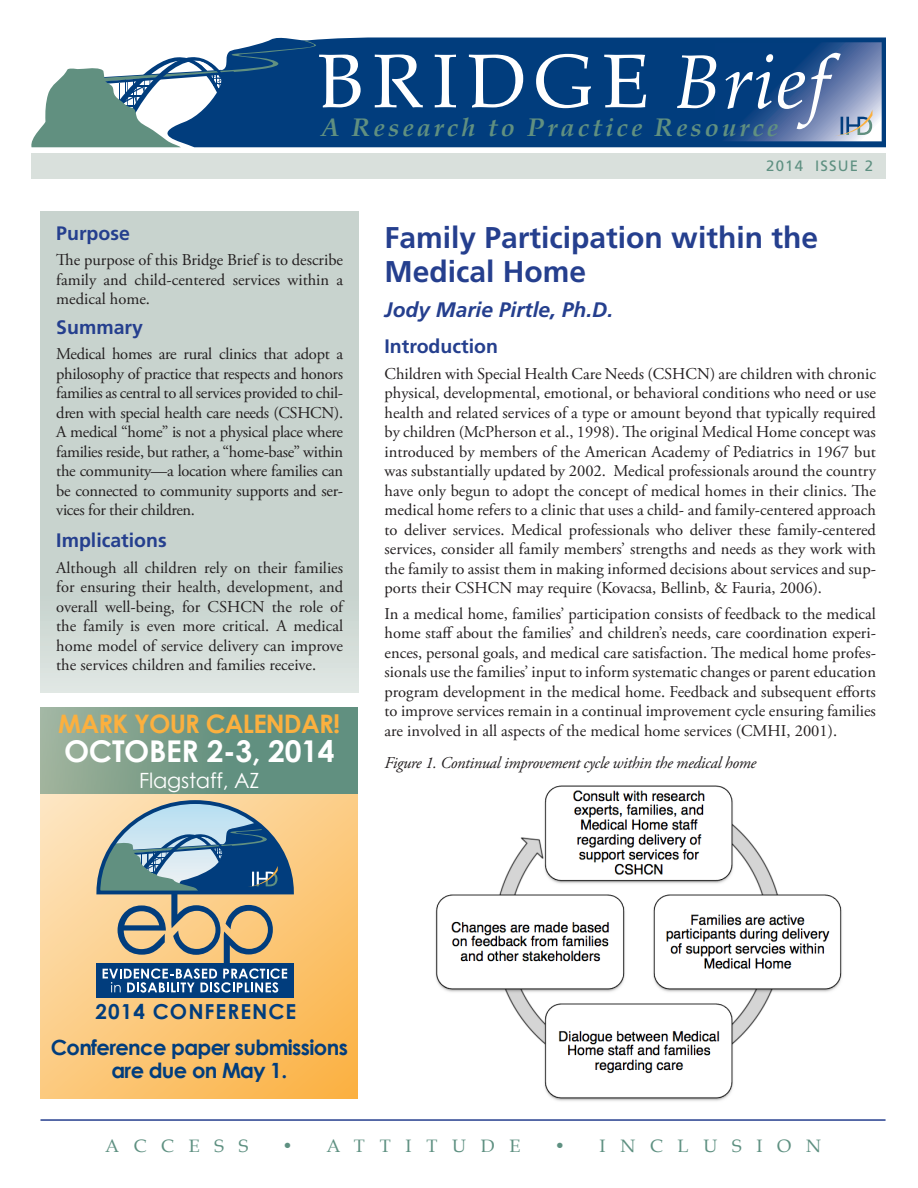
<style>
.page{position:relative;width:918px;height:1188px;background:#fff}
.page>*{position:absolute;margin:0;border:0;box-sizing:border-box;transform-origin:0 0}
.t1{font:76.05px "Book Antiqua";letter-spacing:.12em;color:#fff}
.t2{font:700 30px/34.8px "Frutiger LT Std";color:#253f8e}
.t3{font:700 30px "Century Gothic";letter-spacing:-.01em;color:#fff}
.t4{font:italic 700 25.5px "Book Antiqua";letter-spacing:.12em;color:#619080}
.t5{font:700 25.5px "Century Gothic";letter-spacing:-.03em;color:#fbb03f}
.t6{font:700 21px/22.8px "Century Gothic";letter-spacing:-.03em;color:#013d7d;text-align:center}
.t7{font:italic 700 21px "Frutiger LT Std";color:#253f8e}
.t8{font:21px "Century Gothic";letter-spacing:-.01em;color:#fff}
.t9{font:700 20.7px "Century Gothic";letter-spacing:.05em;color:#013d7d}
.Article_Head{font:700 19.5px "Frutiger LT Std";color:#253f8e}
.t10{font:18px "Book Antiqua";letter-spacing:.82em;color:#5e9081}
.Article_body{font:16.5px/19.5px "Adobe Garamond Pro";color:#231f20;text-align:justify}
.Article_body-2{font:italic 16.5px "Adobe Garamond Pro";letter-spacing:-.02em;color:#231f20}
.t11{font:15px "Frutiger LT Std";letter-spacing:.08em;color:#5e9081}
.s1{font-style:italic}
</style>
<div class="page">
<div style="left:40px;top:212px;width:318px;height:481px;background:linear-gradient(to bottom,#c4d0ca,#d1dad6)"></div>
<div style="left:270px;top:37px;width:616px;height:110px;background:#013d7d"></div>
<svg style="left:31px;top:40px;width:286px;height:107px"></svg>
<svg style="left:714px;top:42px;width:168px;height:99px"></svg>
<div style="left:31px;top:154px;width:855px;height:25px;background:#d9e0dc"></div>
<hr style="left:40px;top:1119px;width:846px;height:2px;background:#253f8e">
<svg style="left:40px;top:794px;width:318px;height:304px"></svg>
<div style="left:40px;top:707px;width:318px;height:87px;background:linear-gradient(to right,#98ae98,#518778)"></div>
<div style="left:96px;top:963px;width:198px;height:34px;background:#013d7d"></div>
<svg style="left:95px;top:798px;width:201px;height:195px"></svg>
<img style="left:435px;top:785px;width:407px;height:316px">
<p class="t1" style="left:317px;top:34px;width:513px">BRIDGE <span class="s1">Brief</span></p>
<p class="t4" style="left:321px;top:113px;width:458px">A Research to Practice Resource</p>
<p class="t11" style="left:766px;top:157px;width:108px">2014 ISSUE 2</p>
<p class="Article_Head" style="left:56px;top:221px;width:75px">Purpose</p>
<p class="Article_body" style="left:56px;top:251px;width:288px">The purpose of this Bridge Brief is to describe family and child-centered services within a medical home.</p>
<p class="Article_Head" style="left:56px;top:315px;width:88px">Summary</p>
<p class="Article_body" style="left:56px;top:345px;width:288px">Medical homes are rural clinics that adopt a philosophy of practice that respects and honors families as central to all services provided to chil&shy;dren with special health care needs (CSHCN).<br>A medical “home” is not a physical place where families reside, but rather, a “home-base” within the community—a location where families can be connected to community supports and ser&shy;vices for their children.</p>
<p class="Article_Head" style="left:56px;top:529px;width:112px">Implications</p>
<p class="Article_body" style="left:56px;top:559px;width:288px">Although all children rely on their families for ensuring their health, development, and overall well-being, for CSHCN the role of the family is even more critical. A medical home model of service delivery can improve the services children and families receive.</p>
<p class="t5" style="left:58px;top:708px;width:284px">MARK YOUR CALENDAR!</p>
<p class="t3" style="left:64px;top:733px;width:272px">OCTOBER 2-3, 2014</p>
<p class="t8" style="left:139px;top:767px;width:122px">Flagstaff, AZ</p>
<p class="t2" style="left:385px;top:220px;width:435px">Family Participation within the<br>Medical Home</p>
<p class="t7" style="left:385px;top:297px;width:230px">Jody Marie Pirtle, Ph.D.</p>
<p class="Article_Head" style="left:385px;top:335px;width:115px">Introduction</p>
<p class="Article_body" style="left:385px;top:364px;width:493px">Children with Special Health Care Needs (CSHCN) are children with chronic physical, developmental, emotional, or behavioral conditions who need or use health and related services of a type or amount beyond that typically required by children (McPherson et al., 1998). The original Medical Home concept was introduced by members of the American Academy of Pediatrics in 1967 but was substantially updated by 2002. Medical professionals around the country have only begun to adopt the concept of medical homes in their clinics. The medical home refers to a clinic that uses a child- and family-centered approach to deliver services. Medical professionals who deliver these family-centered services, consider all family members’ strengths and needs as they work with the family to assist them in making informed decisions about services and sup&shy;ports their CSHCN may require (Kovacsa, Bellinb, &amp; Fauria, 2006).</p>
<p class="Article_body" style="left:385px;top:604px;width:493px">In a medical home, families’ participation consists of feedback to the medical home staff about the families’ and children’s needs, care coordination experi&shy;ences, personal goals, and medical care satisfaction. The medical home profes&shy;sionals use the families’ input to inform systematic changes or parent education program development in the medical home. Feedback and subsequent efforts to improve services remain in a continual improvement cycle ensuring families are involved in all aspects of the medical home services (CMHI, 2001).</p>
<p class="Article_body-2" style="left:385px;top:753px;width:373px">Figure 1. Continual improvement cycle within the medical home</p>
<p class="t9" style="left:96px;top:999px;width:202px">2014 CONFERENCE</p>
<p class="t6" style="left:51px;top:1036px;width:299px">Conference paper submissions are due on May 1.</p>
<p class="t10" style="left:105px;top:1134px;width:145px">ACCESS</p>
<p class="t10" style="left:282px;top:1134px;width:240px">• ATTITUDE</p>
<p class="t10" style="left:555px;top:1134px;width:268px">• INCLUSION</p>
</div>
